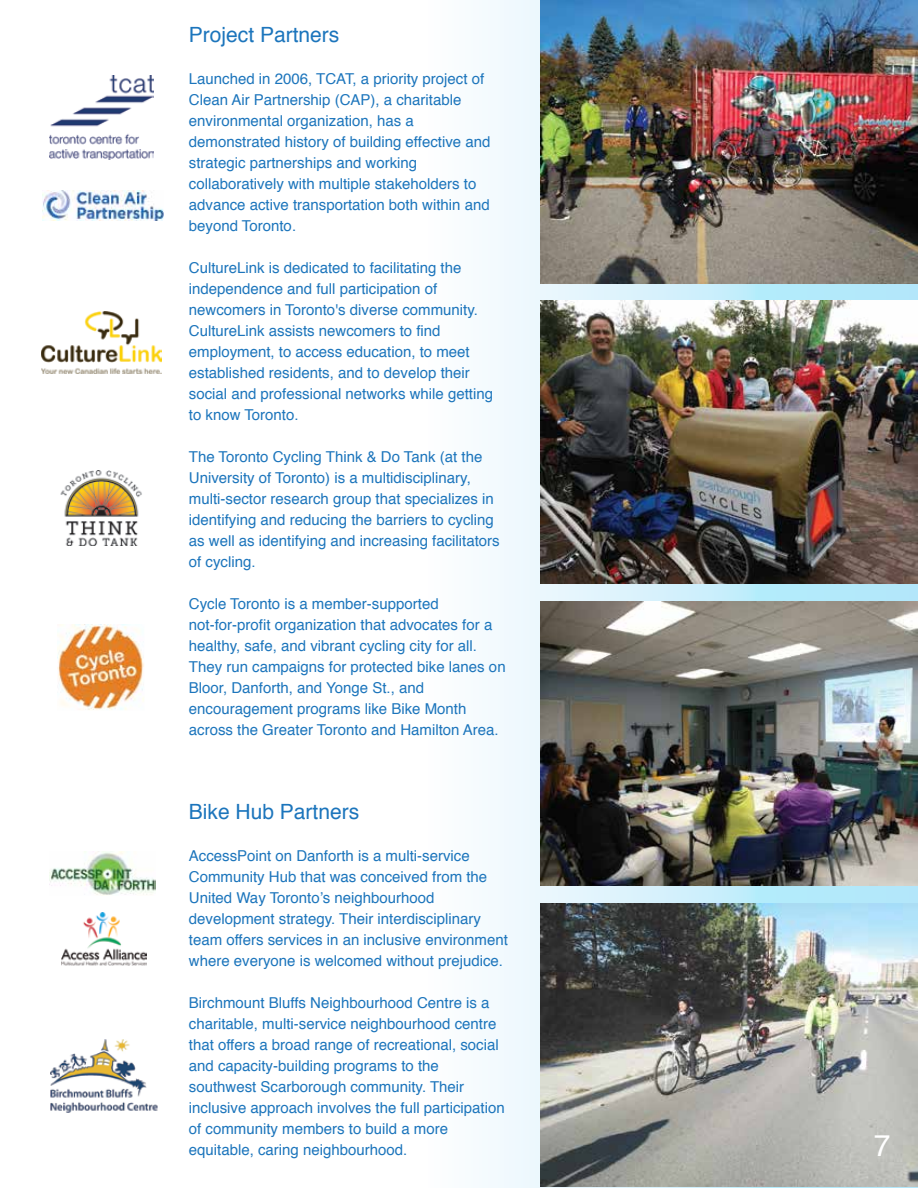
<style>
.page{position:relative;width:918px;height:1188px;background:#fff}
.page>*{position:absolute;margin:0;border:0;box-sizing:border-box;transform-origin:0 0}
.t1{font:30px "Helvetica";color:#fff}
.t2{font:21px "Helvetica";color:#1c75bc}
.t3{font:15px/21px "Helvetica";color:#1c75bc}
</style>
<div class="page">
<div style="left:426px;top:0;width:492px;height:1188px;background:linear-gradient(to right,#fdfbfd,#a6e6fa)"></div>
<img style="left:541px;top:300px;width:376px;height:284px">
<img style="left:58px;top:624px;width:86px;height:86px">
<img style="left:42px;top:191px;width:122px;height:29px">
<img style="left:49px;top:75px;width:104px;height:84px">
<img style="left:60px;top:471px;width:82px;height:75px">
<img style="left:49px;top:851px;width:106px;height:44px">
<img style="left:61px;top:913px;width:85px;height:53px">
<img style="left:42px;top:312px;width:120px;height:61px">
<img style="left:51px;top:1040px;width:107px;height:73px">
<img style="left:541px;top:602px;width:376px;height:284px">
<img style="left:541px;top:0;width:377px;height:283px">
<img style="left:540px;top:903px;width:377px;height:284px">
<h2 class="t2" style="left:189px;top:26px;width:152px">Project Partners</h2>
<p class="t3" style="left:189px;top:70px;width:303px">Launched in 2006, TCAT, a priority project of Clean Air Partnership (CAP), a charitable environmental organization, has a demonstrated history of building effective and strategic partnerships and working collaboratively with multiple stakeholders to advance active transportation both within and beyond Toronto.</p>
<p class="t3" style="left:189px;top:259px;width:306px">CultureLink is dedicated to facilitating the independence and full participation of newcomers in Toronto's diverse community.<br>CultureLink assists newcomers to find employment, to access education, to meet established residents, and to develop their social and professional networks while getting to know Toronto.</p>
<p class="t3" style="left:189px;top:448px;width:312px">The Toronto Cycling Think &amp; Do Tank (at the University of Toronto) is a multidisciplinary, multi-sector research group that specializes in identifying and reducing the barriers to cycling as well as identifying and increasing facilitators of cycling.</p>
<p class="t3" style="left:189px;top:595px;width:318px">Cycle Toronto is a member-supported not-for-profit organization that advocates for a healthy, safe, and vibrant cycling city for all.<br>They run campaigns for protected bike lanes on Bloor, Danforth, and Yonge St., and encouragement programs like Bike Month across the Greater Toronto and Hamilton Area.</p>
<h2 class="t2" style="left:189px;top:803px;width:172px">Bike Hub Partners</h2>
<p class="t3" style="left:189px;top:847px;width:321px">AccessPoint on Danforth is a multi-service Community Hub that was conceived from the United Way Toronto’s neighbourhood development strategy. Their interdisciplinary team offers services in an inclusive environment where everyone is welcomed without prejudice.</p>
<p class="t3" style="left:189px;top:994px;width:317px">Birchmount Bluffs Neighbourhood Centre is a charitable, multi-service neighbourhood centre that offers a broad range of recreational, social and capacity-building programs to the southwest Scarborough community. Their inclusive approach involves the full participation of community members to build a more equitable, caring neighbourhood.</p>
<h1 class="t1" style="left:874px;top:1133px;width:18px">7</h1>
</div>
